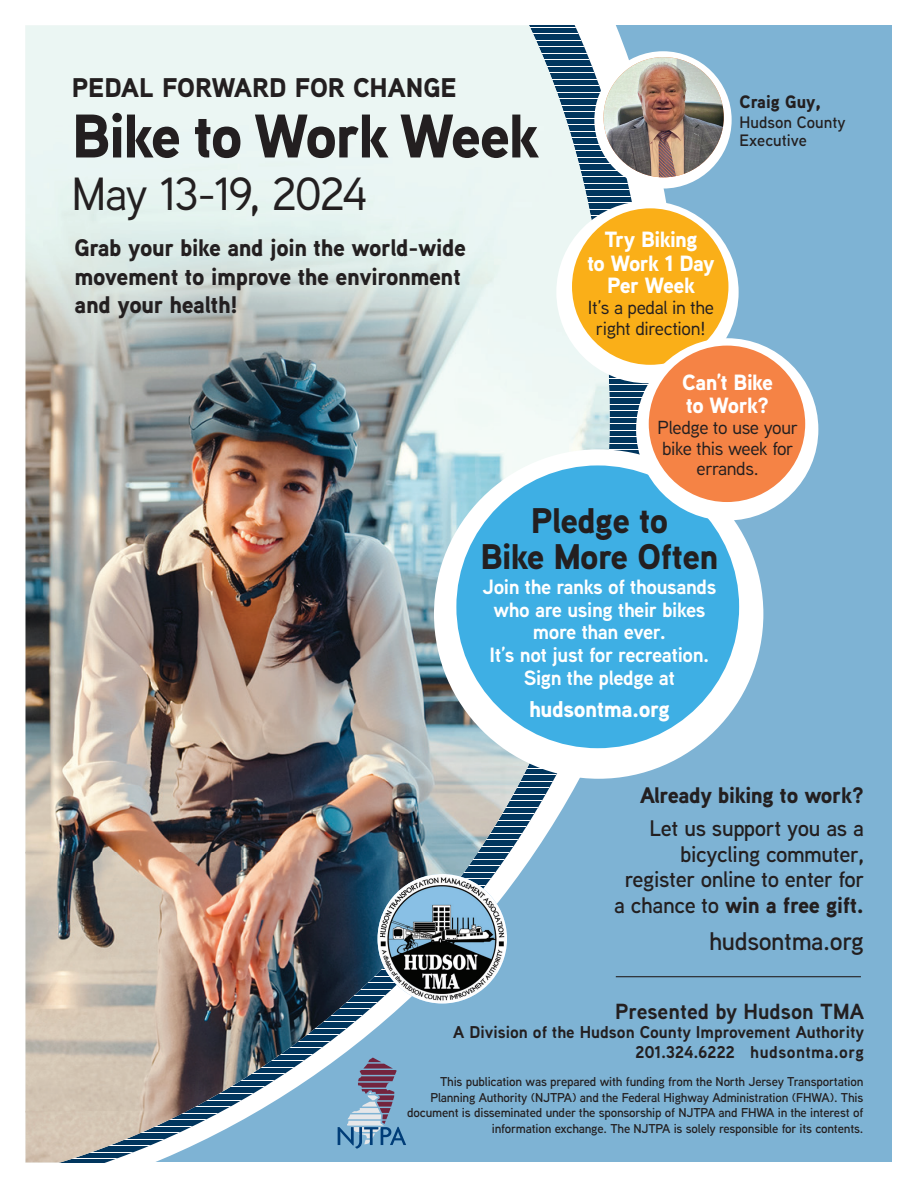
<style>
.page{position:relative;width:918px;height:1188px;background:#fff}
.page>*{position:absolute;margin:0;border:0;box-sizing:border-box;transform-origin:0 0}
.t1{font:900 61.5px "Aaux Next";letter-spacing:-.03em;color:#231f20}
.t2{font:500 46.5px "Aaux Next";letter-spacing:-.055em;color:#231f20}
.t3{font:900 35.7px/35.7px "Aaux Next";letter-spacing:-.02em;color:#231f20;text-align:center}
.t4{font:900 27px "Aaux Next";color:#231f20}
.t5{font:600 25.5px "Aaux Next";letter-spacing:-.015em;color:#231f20}
.t6{font:900 24px/28.5px "Aaux Next";letter-spacing:-.015em;color:#231f20}
.t7{font:900 22.8px "Aaux Next";letter-spacing:-.02em;color:#fff}
.t8{font:600 22.5px/25.5px "Aaux Next";letter-spacing:-.015em;color:#231f20;text-align:right}
.t9{font:900 22.5px "Aaux Next";letter-spacing:-.015em;color:#231f20}
.t10{font:900 22.05px/24px "Aaux Next";letter-spacing:-.03em;color:#fff;text-align:center}
.t11{font:700 21.9px "Aaux Next";color:#231f20}
.t12{font:700 20.7px/22.5px "Aaux Next";letter-spacing:-.02em;color:#fff;text-align:center}
.t13{font:500 18.9px/20.5px "Aaux Next";letter-spacing:-.02em;color:#231f20;text-align:center}
.t14{font:900 18px "Aaux Next";color:#231f20}
.t15{font:700 17.1px/19.6px "Aaux Next";color:#231f20;text-align:right}
.t16{font:600 16.5px/18px "Aaux Next";color:#231f20}
.t17{font:600 12.9px/15.6px "Aaux Next";letter-spacing:-.015em;color:#231f20;text-align:right}
.s1{font-weight:900}
</style>
<div class="page">
<div style="left:26px;top:26px;width:866px;height:1136px;background:#7eb3d4"></div>
<svg style="left:610px;top:26px;width:41px;height:952px"></svg>
<hr style="left:26px;top:775px;width:625px;height:1px;background:#fff">
<hr style="left:26px;top:781px;width:625px;height:1px;background:#fff">
<hr style="left:26px;top:788px;width:625px;height:1px;background:#fff">
<hr style="left:26px;top:794px;width:625px;height:1px;background:#fff">
<hr style="left:26px;top:801px;width:625px;height:1px;background:#fff">
<hr style="left:26px;top:807px;width:625px;height:1px;background:#fff">
<hr style="left:26px;top:814px;width:625px;height:1px;background:#fff">
<hr style="left:26px;top:820px;width:625px;height:1px;background:#fff">
<hr style="left:26px;top:827px;width:625px;height:1px;background:#fff">
<hr style="left:26px;top:833px;width:625px;height:1px;background:#fff">
<hr style="left:26px;top:840px;width:625px;height:1px;background:#fff">
<hr style="left:26px;top:846px;width:625px;height:1px;background:#fff">
<hr style="left:26px;top:853px;width:625px;height:1px;background:#fff">
<hr style="left:26px;top:859px;width:625px;height:1px;background:#fff">
<hr style="left:26px;top:866px;width:625px;height:1px;background:#fff">
<hr style="left:26px;top:872px;width:625px;height:1px;background:#fff">
<hr style="left:26px;top:879px;width:625px;height:1px;background:#fff">
<hr style="left:26px;top:885px;width:625px;height:1px;background:#fff">
<hr style="left:26px;top:892px;width:625px;height:1px;background:#fff">
<hr style="left:26px;top:898px;width:625px;height:1px;background:#fff">
<hr style="left:26px;top:905px;width:625px;height:1px;background:#fff">
<hr style="left:26px;top:911px;width:625px;height:1px;background:#fff">
<hr style="left:26px;top:918px;width:625px;height:1px;background:#fff">
<hr style="left:26px;top:924px;width:625px;height:1px;background:#fff">
<hr style="left:26px;top:931px;width:625px;height:1px;background:#fff">
<hr style="left:26px;top:937px;width:625px;height:1px;background:#fff">
<hr style="left:26px;top:944px;width:625px;height:1px;background:#fff">
<hr style="left:26px;top:950px;width:625px;height:1px;background:#fff">
<hr style="left:26px;top:957px;width:625px;height:1px;background:#fff">
<hr style="left:26px;top:963px;width:625px;height:1px;background:#fff">
<hr style="left:26px;top:970px;width:625px;height:1px;background:#fff">
<hr style="left:26px;top:976px;width:625px;height:1px;background:#fff">
<hr style="left:26px;top:983px;width:625px;height:1px;background:#fff">
<hr style="left:26px;top:989px;width:625px;height:1px;background:#fff">
<hr style="left:26px;top:996px;width:625px;height:1px;background:#fff">
<hr style="left:26px;top:1002px;width:625px;height:1px;background:#fff">
<hr style="left:26px;top:1009px;width:625px;height:1px;background:#fff">
<hr style="left:26px;top:1015px;width:625px;height:1px;background:#fff">
<hr style="left:26px;top:1022px;width:625px;height:1px;background:#fff">
<hr style="left:26px;top:1028px;width:625px;height:1px;background:#fff">
<hr style="left:26px;top:1035px;width:625px;height:1px;background:#fff">
<hr style="left:26px;top:1041px;width:625px;height:1px;background:#fff">
<hr style="left:26px;top:1048px;width:625px;height:1px;background:#fff">
<hr style="left:26px;top:1054px;width:625px;height:1px;background:#fff">
<hr style="left:26px;top:1061px;width:625px;height:1px;background:#fff">
<hr style="left:26px;top:1067px;width:625px;height:1px;background:#fff">
<hr style="left:26px;top:1074px;width:625px;height:1px;background:#fff">
<hr style="left:26px;top:1080px;width:625px;height:1px;background:#fff">
<hr style="left:26px;top:1087px;width:625px;height:1px;background:#fff">
<hr style="left:26px;top:1093px;width:625px;height:1px;background:#fff">
<hr style="left:26px;top:1100px;width:625px;height:1px;background:#fff">
<hr style="left:26px;top:1106px;width:625px;height:1px;background:#fff">
<hr style="left:26px;top:1113px;width:625px;height:1px;background:#fff">
<hr style="left:26px;top:1119px;width:625px;height:1px;background:#fff">
<hr style="left:26px;top:1126px;width:625px;height:1px;background:#fff">
<hr style="left:26px;top:1132px;width:625px;height:1px;background:#fff">
<hr style="left:26px;top:1139px;width:625px;height:1px;background:#fff">
<hr style="left:26px;top:1145px;width:625px;height:1px;background:#fff">
<hr style="left:26px;top:1152px;width:625px;height:1px;background:#fff">
<hr style="left:26px;top:1158px;width:625px;height:1px;background:#fff">
<hr style="left:26px;top:177px;width:625px;height:1px;background:#fff">
<hr style="left:26px;top:183px;width:625px;height:1px;background:#fff">
<hr style="left:26px;top:190px;width:625px;height:1px;background:#fff">
<hr style="left:26px;top:196px;width:625px;height:1px;background:#fff">
<hr style="left:26px;top:203px;width:625px;height:1px;background:#fff">
<hr style="left:26px;top:378px;width:625px;height:1px;background:#fff">
<hr style="left:26px;top:385px;width:625px;height:1px;background:#fff">
<hr style="left:26px;top:391px;width:625px;height:1px;background:#fff">
<hr style="left:26px;top:398px;width:625px;height:1px;background:#fff">
<hr style="left:26px;top:404px;width:625px;height:1px;background:#fff">
<hr style="left:26px;top:411px;width:625px;height:1px;background:#fff">
<hr style="left:26px;top:417px;width:625px;height:1px;background:#fff">
<hr style="left:26px;top:424px;width:625px;height:1px;background:#fff">
<hr style="left:26px;top:430px;width:625px;height:1px;background:#fff">
<hr style="left:26px;top:437px;width:625px;height:1px;background:#fff">
<hr style="left:26px;top:443px;width:625px;height:1px;background:#fff">
<hr style="left:26px;top:450px;width:625px;height:1px;background:#fff">
<hr style="left:26px;top:27px;width:625px;height:1px;background:#fff">
<hr style="left:26px;top:33px;width:625px;height:1px;background:#fff">
<hr style="left:26px;top:40px;width:625px;height:1px;background:#fff">
<hr style="left:26px;top:47px;width:625px;height:1px;background:#fff">
<hr style="left:26px;top:53px;width:625px;height:1px;background:#fff">
<hr style="left:26px;top:60px;width:625px;height:1px;background:#fff">
<hr style="left:26px;top:66px;width:625px;height:1px;background:#fff">
<hr style="left:26px;top:73px;width:625px;height:1px;background:#fff">
<hr style="left:26px;top:170px;width:625px;height:1px;background:#fff">
<svg style="left:187px;top:26px;width:423px;height:1133px"></svg>
<img style="left:26px;top:26px;width:532px;height:827px">
<img style="left:556px;top:164px;width:54px;height:290px">
<img style="left:26px;top:852px;width:266px;height:260px">
<img style="left:290px;top:852px;width:160px;height:104px">
<img style="left:450px;top:852px;width:28px;height:32px">
<img style="left:290px;top:956px;width:105px;height:53px">
<img style="left:290px;top:1007px;width:51px;height:40px">
<img style="left:26px;top:1111px;width:161px;height:51px">
<div style="left:594px;top:51px;width:138px;height:138px;background:#fff;border-radius:50%"></div>
<img style="left:603px;top:57px;width:121px;height:120px;border-radius:60px">
<div style="left:434px;top:449px;width:329px;height:330px;background:#fff;border-radius:50%"></div>
<div style="left:456px;top:465px;width:283px;height:283px;background:#3eafe4;border-radius:50%"></div>
<div style="left:556px;top:201px;width:183px;height:182px;background:#fff;border-radius:50%"></div>
<div style="left:572px;top:208px;width:156px;height:157px;background:#faaf18;border-radius:50%"></div>
<div style="left:636px;top:338px;width:182px;height:182px;background:#fff;border-radius:50%"></div>
<div style="left:649px;top:346px;width:156px;height:156px;background:#f58345;border-radius:50%"></div>
<img style="left:378px;top:874px;width:129px;height:130px;border-radius:65px">
<svg style="left:338px;top:1058px;width:68px;height:91px"></svg>
<hr style="left:616px;top:976px;width:245px;height:1px;background:#231f20">
<h3 class="t4" style="left:72px;top:69px;width:386px">PEDAL FORWARD FOR CHANGE</h3>
<h1 class="t1" style="left:72px;top:92px;width:468px">Bike to Work Week</h1>
<h2 class="t2" style="left:72px;top:162px;width:297px">May 13-19, 2024</h2>
<h3 class="t6" style="left:75px;top:233px;width:393px">Grab your bike and join the world-wide movement to improve the environment and your health!</h3>
<h3 class="t14" style="left:740px;top:89px;width:83px">Craig Guy,</h3>
<p class="t16" style="left:740px;top:113px;width:108px">Hudson County<br>Executive</p>
<h3 class="t10" style="left:587px;top:227px;width:129px">Try Biking<br>to Work 1 Day</h3>
<h3 class="t10" style="left:607px;top:273px;width:89px">Per Week</h3>
<h3 class="t13" style="left:588px;top:296px;width:128px;line-height:21px">It’s a pedal in the right direction!</h3>
<h3 class="t10" style="left:682px;top:370px;width:92px;line-height:23.5px;text-align:left">Can’t Bike to Work?</h3>
<h3 class="t13" style="left:658px;top:417px;width:142px">Pledge to use your bike this week for errands.</h3>
<h3 class="t3" style="left:480px;top:502px;width:240px">Pledge to<br>Bike More Often</h3>
<h3 class="t12" style="left:483px;top:575px;width:235px">Join the ranks of thousands who are using their bikes more than ever.<br>It’s not just for recreation.<br>Sign the pledge at</h3>
<h3 class="t7" style="left:529px;top:693px;width:142px">hudsontma.org</h3>
<h3 class="t9" style="left:640px;top:779px;width:225px">Already biking to work?</h3>
<h3 class="t8" style="left:614px;top:815px;width:252px">Let us support you as a bicycling commuter, register online to enter for a chance to <span class="s1">win a free gift.</span></h3>
<h3 class="t5" style="left:709px;top:924px;width:156px">hudsontma.org</h3>
<h3 class="t11" style="left:615px;top:996px;width:250px">Presented by Hudson TMA</h3>
<h3 class="t15" style="left:453px;top:1022px;width:413px">A Division of the Hudson County Improvement Authority<br>201.324.6222 hudsontma.org</h3>
<p class="t17" style="left:407px;top:1074px;width:458px">This publication was prepared with funding from the North Jersey Transportation Planning Authority (NJTPA) and the Federal Highway Administration (FHWA). This document is disseminated under the sponsorship of NJTPA and FHWA in the interest of information exchange. The NJTPA is solely responsible for its contents.</p>
</div>
